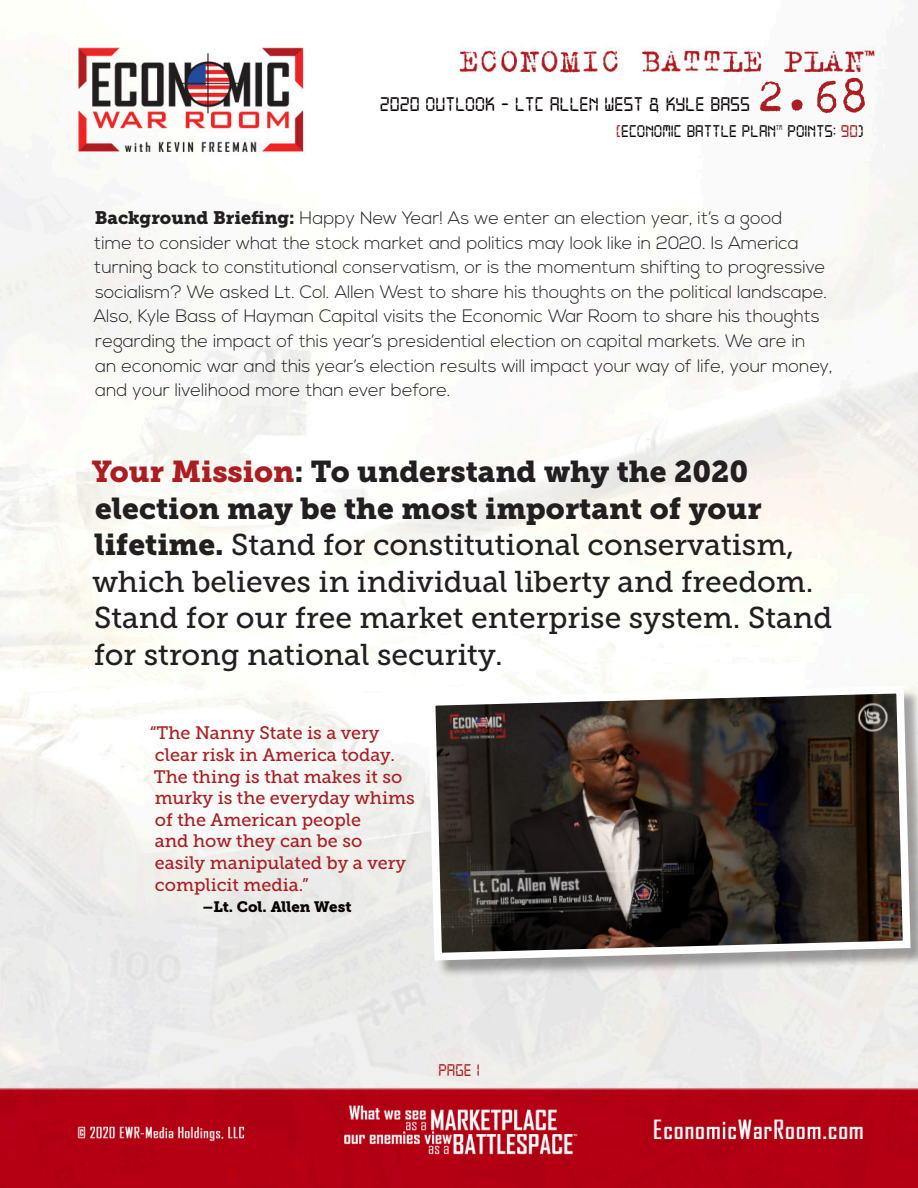
<style>
.page{position:relative;width:918px;height:1188px;background:#fff}
.page>*{position:absolute;margin:0;border:0;box-sizing:border-box;transform-origin:0 0}
.t1{font:51px "Trixie";color:#aa1e21}
.t2{font:30px/36.6px "Museo Slab 500";color:#231f20}
.t3{font:21px "Digital 7";color:#080302}
.t4{font:300 18px/24.6px "Nexa";color:#231f20}
.t5{font:18px/21.6px "Museo Slab 500";color:#aa1e21}
.t6{font:18px "Digital 7";color:#080302}
.t7{font:18px "Digital 7";color:#aa1e21}
.t8{font:15px "Museo Slab 900";color:#080302}
.t9{font:7.05px "Digital 7";color:#080302}
.s1{color:#aa1e21}
.s2{font-family:"Museo Slab 900";font-weight:400}
.s3{font-family:"Museo Slab 900";color:#aa1e21}
.s4{font-family:"Museo Slab 900"}
</style>
<div class="page">
<img style="left:0;top:29px;width:918px;height:1159px">
<div style="left:431px;top:689px;width:487px;height:289px;background:#231f20;opacity:.4"></div>
<svg style="left:424px;top:682px;width:490px;height:282px;background:#534a46"></svg>
<h1 class="t1" style="left:756px;top:62px;width:114px">2.68</h1>
<p class="t6" style="left:616px;top:123px;width:161px"><span class="s1">[</span>ECONOMIC BATTLE PLAN</p>
<p class="t9" style="left:776px;top:124px;width:8px">TM</p>
<p class="t6" style="left:788px;top:123px;width:78px">POINTS: <span class="s1">90</span>)</p>
<p class="t3" style="left:380px;top:95px;width:372px">2020 OUTLOOK - LTC ALLEN WEST &amp; KYLE BASS</p>
<p class="t4" style="left:94px;top:206px;width:741px"><span class="s2">Background Briefing:</span> Happy New Year! As we enter an election year, it’s a good<br>time to consider what the stock market and politics may look like in 2020. Is America turning back to constitutional conservatism, or is the momentum shifting to progressive socialism? We asked Lt. Col. Allen West to share his thoughts on the political landscape.<br>Also, Kyle Bass of Hayman Capital visits the Economic War Room to share his thoughts regarding the impact of this year’s presidential election on capital markets. We are in<br>an economic war and this year’s election results will impact your way of life, your money, and your livelihood more than ever before.</p>
<p class="t2" style="left:92px;top:454px;width:742px"><span class="s3">Your Mission</span><span class="s4">: To understand why the 2020 election may be the most important of your lifetime.</span> Stand for constitutional conservatism, which believes in individual liberty and freedom.<br>Stand for our free market enterprise system. Stand for strong national security.</p>
<p class="t5" style="left:150px;top:723px;width:267px">“The Nanny State is a very clear risk in America today.<br>The thing is that makes it so murky is the everyday whims of the American people<br>and how they can be so<br>easily manipulated by a very complicit media.”</p>
<p class="t8" style="left:202px;top:898px;width:150px">–Lt. Col. Allen West</p>
<p class="t7" style="left:438px;top:1062px;width:43px">PAGE 1</p>
</div>
